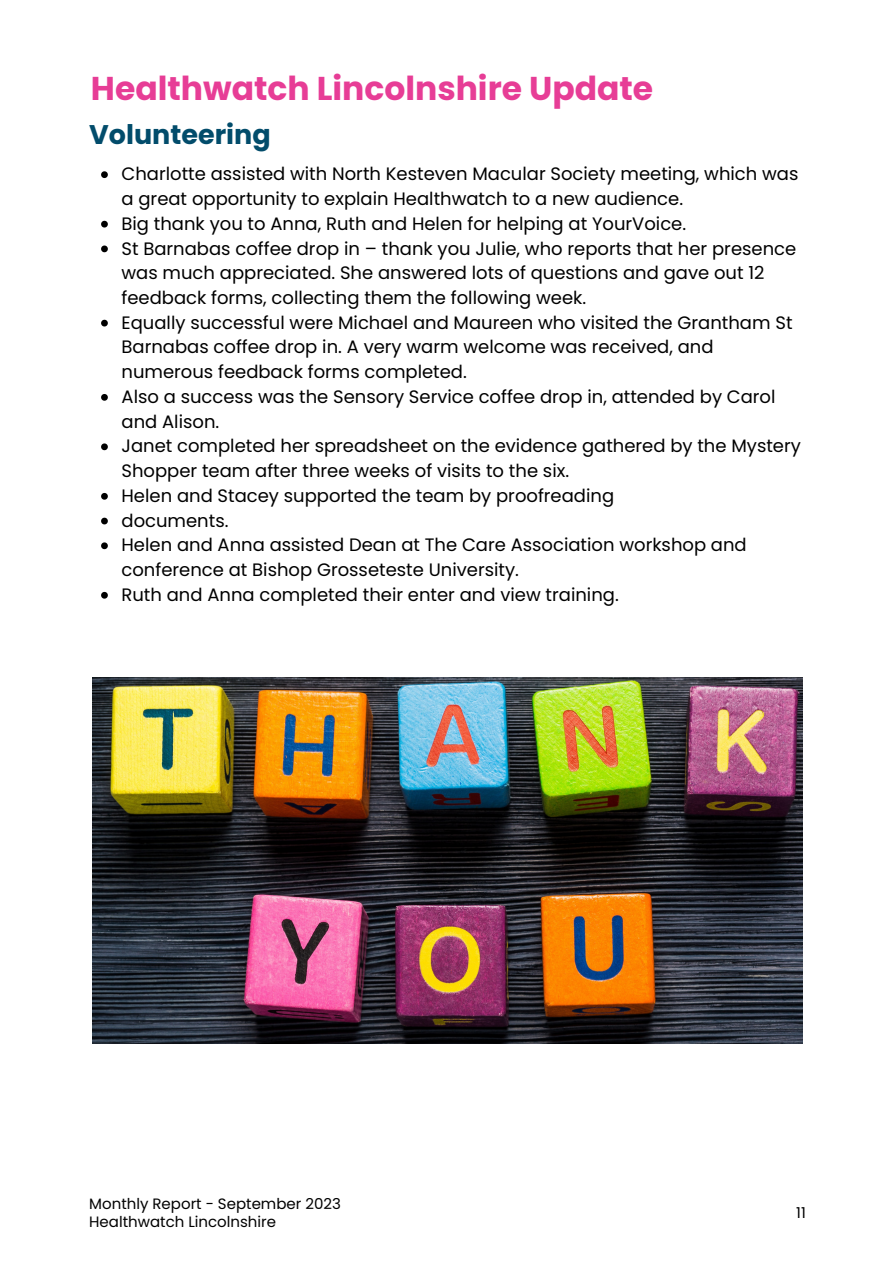
<style>
.page{position:relative;width:893px;height:1264px;background:#fff}
.page>*{position:absolute;margin:0;border:0;box-sizing:border-box;transform-origin:0 0}
.t1{font:700 33px "Poppins";color:#e73d96}
.t2{font:700 27px "Poppins";color:#024c6b}
.t3{font:18px/24.8px "Poppins";color:#000}
.t4{font:15px "Poppins";color:#000}
</style>
<div class="page">
<img style="left:92px;top:678px;width:710px;height:365px">
<svg style="left:101px;top:171px;width:7px;height:7px"></svg>
<svg style="left:101px;top:221px;width:7px;height:6px"></svg>
<svg style="left:101px;top:245px;width:7px;height:7px"></svg>
<svg style="left:101px;top:320px;width:7px;height:6px"></svg>
<svg style="left:101px;top:394px;width:7px;height:7px"></svg>
<svg style="left:101px;top:443px;width:7px;height:7px"></svg>
<svg style="left:101px;top:493px;width:7px;height:6px"></svg>
<svg style="left:101px;top:517px;width:7px;height:7px"></svg>
<svg style="left:101px;top:542px;width:7px;height:7px"></svg>
<svg style="left:101px;top:592px;width:7px;height:6px"></svg>
<p class="t1" style="left:91px;top:65px;width:563px">Healthwatch Lincolnshire Update</p>
<p class="t2" style="left:89px;top:116px;width:183px">Volunteering</p>
<p class="t3" style="left:121px;top:162px;width:678px">Charlotte assisted with North Kesteven Macular Society meeting, which was a great opportunity to explain Healthwatch to a new audience.</p>
<p class="t3" style="left:121px;top:211px;width:566px">Big thank you to Anna, Ruth and Helen for helping at YourVoice.</p>
<p class="t3" style="left:121px;top:236px;width:676px">St Barnabas coffee drop in – thank you Julie, who reports that her presence was much appreciated. She answered lots of questions and gave out 12 feedback forms, collecting them the following week.</p>
<p class="t3" style="left:121px;top:310px;width:672px">Equally successful were Michael and Maureen who visited the Grantham St<br>Barnabas coffee drop in. A very warm welcome was received, and numerous feedback forms completed.</p>
<p class="t3" style="left:121px;top:384px;width:655px">Also a success was the Sensory Service coffee drop in, attended by Carol and Alison.</p>
<p class="t3" style="left:121px;top:434px;width:680px">Janet completed her spreadsheet on the evidence gathered by the Mystery<br>Shopper team after three weeks of visits to the six.</p>
<p class="t3" style="left:121px;top:483px;width:494px">Helen and Stacey supported the team by proofreading</p>
<p class="t3" style="left:121px;top:508px;width:108px">documents.</p>
<p class="t3" style="left:121px;top:532px;width:626px">Helen and Anna assisted Dean at The Care Association workshop and conference at Bishop Grosseteste University.</p>
<p class="t3" style="left:121px;top:582px;width:498px">Ruth and Anna completed their enter and view training.</p>
<p class="t4" style="left:89px;top:1193px;width:253px">Monthly Report - September 2023</p>
<p class="t4" style="left:89px;top:1211px;width:188px">Healthwatch Lincolnshire</p>
<p class="t4" style="left:796px;top:1202px;width:11px">11</p>
</div>
